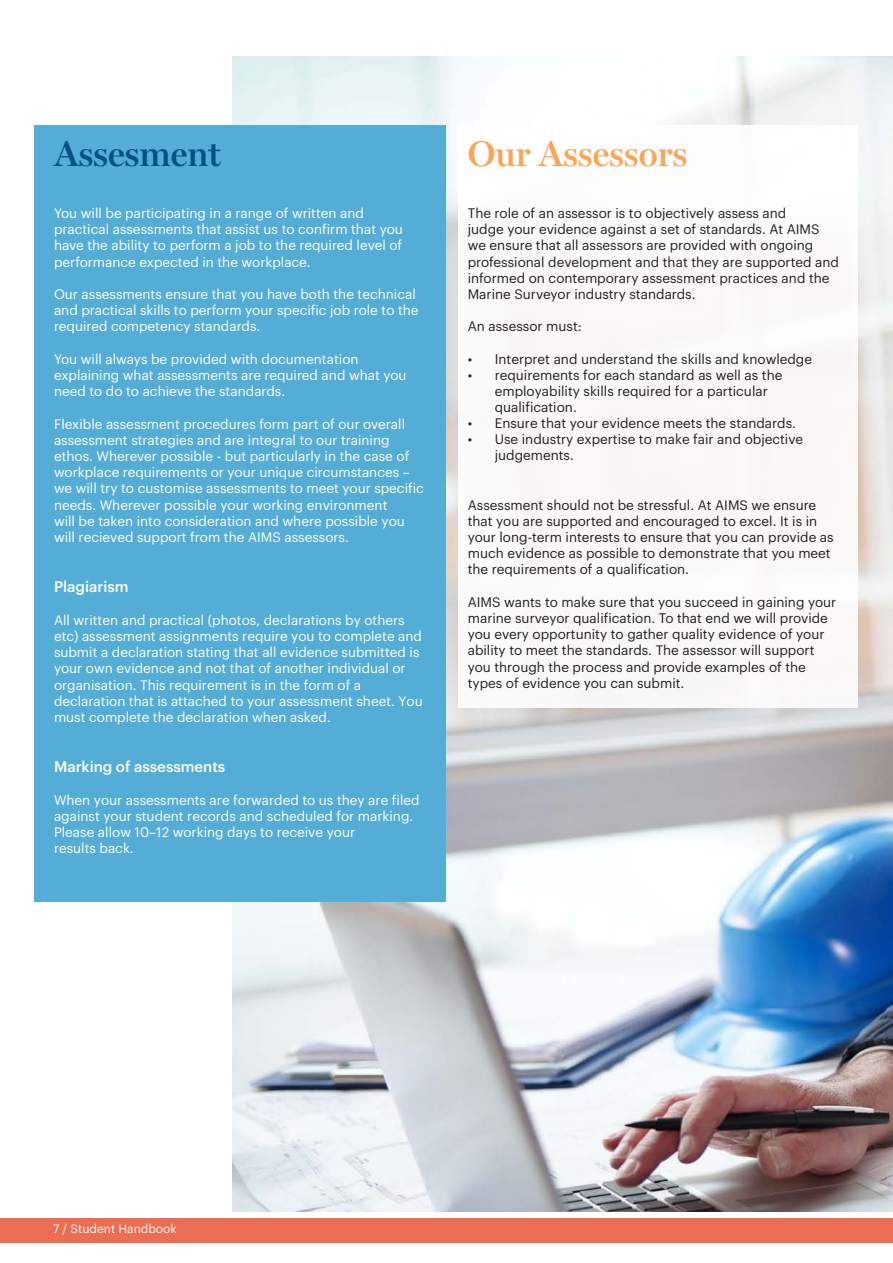
<style>
.page{position:relative;width:893px;height:1263px;background:#fff}
.page>*{position:absolute;margin:0;border:0;box-sizing:border-box;transform-origin:0 0}
.t1{font:600 36px "Miller Display";color:#f9a656}
.t2{font:600 36px "Miller Display";color:#005183}
.t3{font:500 15px "Graphik";color:#fff}
.t4{font:13.5px/16.2px "Graphik";color:#fff}
.t5{font:13.5px/16.2px "Graphik";color:#231f20}
.t6{font:12px "Graphik";color:#fff}
</style>
<div class="page">
<img style="left:233px;top:56px;width:660px;height:1156px">
<div style="left:34px;top:125px;width:411px;height:776px;background:#54add6"></div>
<div style="left:458px;top:125px;width:400px;height:583px;background:#faf9f8"></div>
<div style="left:0;top:1218px;width:893px;height:25px;background:#ec6e52"></div>
<p class="t2" style="left:54px;top:132px;width:168px">Assesment</p>
<p class="t4" style="left:54px;top:204px;width:350px">You will be participating in a range of written and practical assessments that assist us to confirm that you have the ability to perform a job to the required level of performance expected in the workplace.</p>
<p class="t4" style="left:54px;top:285px;width:366px">Our assessments ensure that you have both the technical and practical skills to perform your specific job role to the required competency standards.</p>
<p class="t4" style="left:54px;top:350px;width:354px">You will always be provided with documentation explaining what assessments are required and what you need to do to achieve the standards.</p>
<p class="t4" style="left:54px;top:414px;width:371px">Flexible assessment procedures form part of our overall assessment strategies and are integral to our training ethos. Wherever possible - but particularly in the case of workplace requirements or your unique circumstances – we will try to customise assessments to meet your specific needs. Wherever possible your working environment<br>will be taken into consideration and where possible you will recieved support from the AIMS assessors.</p>
<p class="t3" style="left:54px;top:575px;width:76px">Plagiarism</p>
<p class="t4" style="left:54px;top:611px;width:370px">All written and practical (photos, declarations by others etc) assessment assignments require you to complete and submit a declaration stating that all evidence submitted is your own evidence and not that of another individual or organisation. This requirement is in the form of a declaration that is attached to your assessment sheet. You must complete the declaration when asked.</p>
<p class="t3" style="left:54px;top:755px;width:173px">Marking of assessments</p>
<p class="t4" style="left:54px;top:791px;width:367px">When your assessments are forwarded to us they are filed against your student records and scheduled for marking.<br>Please allow 10–12 working days to receive your<br>results back.</p>
<p class="t1" style="left:468px;top:132px;width:221px">Our Assessors</p>
<p class="t5" style="left:468px;top:204px;width:373px">The role of an assessor is to objectively assess and<br>judge your evidence against a set of standards. At AIMS we ensure that all assessors are provided with ongoing professional development and that they are supported and informed on contemporary assessment practices and the Marine Surveyor industry standards.</p>
<p class="t5" style="left:468px;top:317px;width:116px">An assessor must:</p>
<p class="t5" style="left:468px;top:350px;width:346px">• Interpret and understand the skills and knowledge</p>
<p class="t5" style="left:495px;top:366px;width:289px;text-indent:-27px">• requirements for each standard as well as the employability skills required for a particular qualification.</p>
<p class="t5" style="left:468px;top:414px;width:330px">• Ensure that your evidence meets the standards.</p>
<p class="t5" style="left:495px;top:430px;width:310px;text-indent:-27px">• Use industry expertise to make fair and objective judgements.</p>
<p class="t5" style="left:468px;top:495px;width:367px">Assessment should not be stressful. At AIMS we ensure that you are supported and encouraged to excel. It is in your long-term interests to ensure that you can provide as much evidence as possible to demonstrate that you meet the requirements of a qualification.</p>
<p class="t5" style="left:468px;top:593px;width:370px">AIMS wants to make sure that you succeed in gaining your marine surveyor qualification. To that end we will provide you every opportunity to gather quality evidence of your ability to meet the standards. The assessor will support you through the process and provide examples of the types of evidence you can submit.</p>
<p class="t6" style="left:53px;top:1220px;width:125px">7 / Student Handbook</p>
</div>
